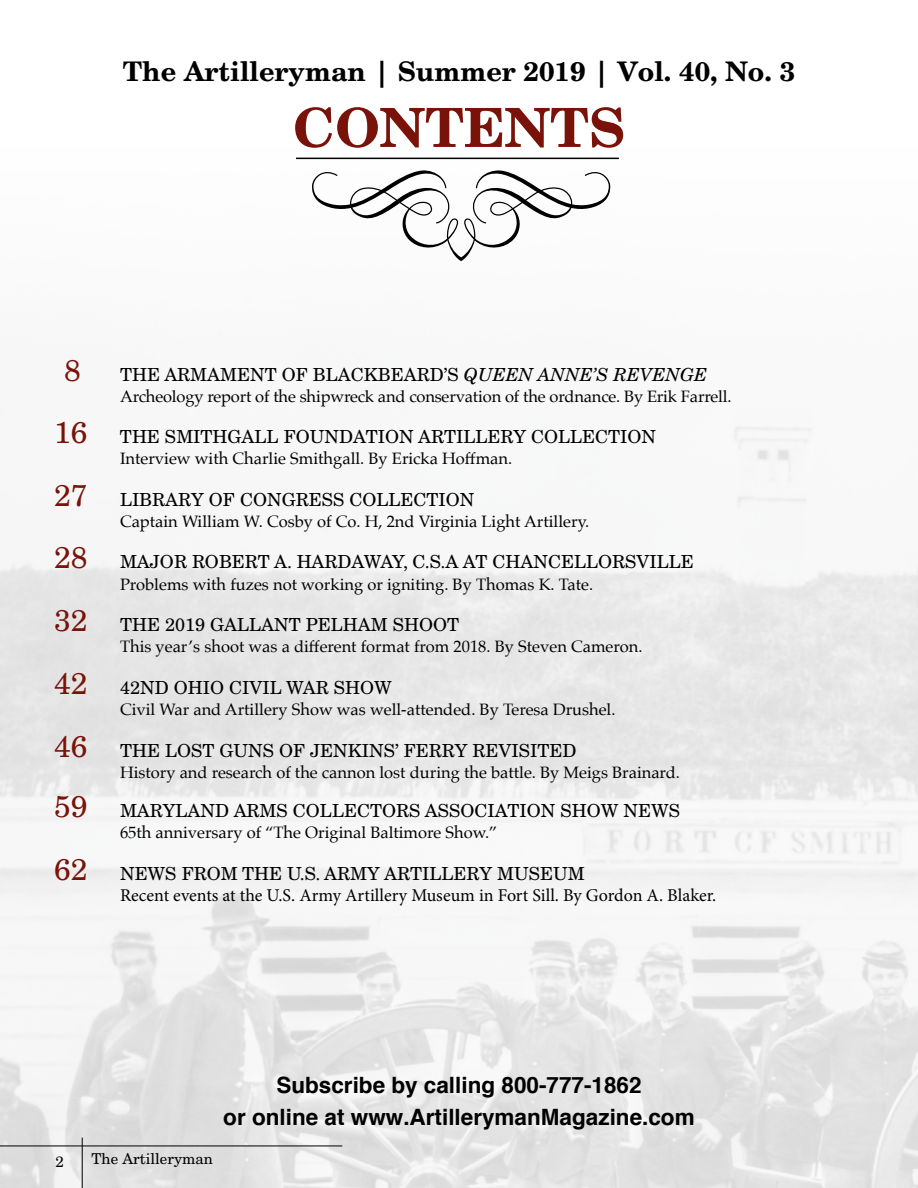
<style>
.page{position:relative;width:918px;height:1188px;background:#fff}
.page>*{position:absolute;margin:0;border:0;box-sizing:border-box;transform-origin:0 0}
.t1{font:700 54px "New Century Schlbk";color:#791309}
.t2{font:30px "New Century Schlbk";color:#791309}
.t3{font:700 27px "New Century Schlbk";color:#000}
.t4{font:700 22.5px/31.5px "Helvetica";color:#000;text-align:center}
.t5{font:18px "New Century Schlbk";color:#000}
.t6{font:18px "Minion Pro";color:#000}
.t7{font:16.5px "Palatino";color:#000}
.t8{font:15px "New Century Schlbk";color:#000}
.s1{font-style:italic}
.s2{font-size:30px;color:#791309}
</style>
<div class="page">
<img style="left:0;top:157px;width:918px;height:1031px">
<svg style="left:311px;top:170px;width:300px;height:91px"></svg>
<hr style="left:296px;top:158px;width:323px;height:1px;background:#000">
<hr style="left:0;top:1146px;width:342px;height:1px;background:#000">
<hr style="left:82px;top:1138px;width:1px;height:50px;background:#000">
<h3 class="t3" style="left:123px;top:54px;width:674px">The Artilleryman | Summer 2019 | Vol. 40, No. 3</h3>
<h1 class="t1" style="left:293px;top:94px;width:333px">CONTENTS</h1>
<h2 class="t2" style="left:64px;top:352px;width:18px">8</h2>
<p class="t5" style="left:120px;top:364px;width:589px">THE ARMAMENT OF BLACKBEARD’S <span class="s1">QUEEN ANNE’S REVENGE</span></p>
<p class="t7" style="left:120px;top:382px;width:613px">Archeology report of the shipwreck and conservation of the ordnance. By Erik Farrell.</p>
<p class="t5" style="left:54px;top:426px;width:604px"><span class="s2">16</span> THE SMITHGALL FOUNDATION ARTILLERY COLLECTION</p>
<p class="t7" style="left:120px;top:444px;width:394px">Interview with Charlie Smithgall. By Ericka Hoffman.</p>
<p class="t5" style="left:54px;top:489px;width:422px"><span class="s2">27</span> LIBRARY OF CONGRESS COLLECTION</p>
<p class="t7" style="left:120px;top:507px;width:471px">Captain William W. Cosby of Co. H, 2nd Virginia Light Artillery.</p>
<p class="t5" style="left:54px;top:551px;width:641px"><span class="s2">28</span> MAJOR ROBERT A. HARDAWAY, C.S.A AT CHANCELLORSVILLE</p>
<p class="t7" style="left:120px;top:570px;width:475px">Problems with fuzes not working or igniting. By Thomas K. Tate.</p>
<p class="t5" style="left:54px;top:614px;width:407px"><span class="s2">32</span> THE 2019 GALLANT PELHAM SHOOT</p>
<p class="t7" style="left:120px;top:632px;width:524px">This year’s shoot was a different format from 2018. By Steven Cameron.</p>
<p class="t5" style="left:54px;top:677px;width:339px"><span class="s2">42</span> 42ND OHIO CIVIL WAR SHOW</p>
<p class="t7" style="left:120px;top:695px;width:497px">Civil War and Artillery Show was well-attended. By Teresa Drushel.</p>
<p class="t5" style="left:54px;top:740px;width:524px"><span class="s2">46</span> THE LOST GUNS OF JENKINS’ FERRY REVISITED</p>
<p class="t7" style="left:120px;top:758px;width:562px">History and research of the cannon lost during the battle. By Meigs Brainard.</p>
<p class="t5" style="left:54px;top:800px;width:628px"><span class="s2">59</span> MARYLAND ARMS COLLECTORS ASSOCIATION SHOW NEWS</p>
<p class="t7" style="left:120px;top:819px;width:379px">65th anniversary of “The Original Baltimore Show.”</p>
<p class="t5" style="left:54px;top:862px;width:532px"><span class="s2">62</span> NEWS FROM THE U.S. ARMY ARTILLERY MUSEUM</p>
<p class="t6" style="left:120px;top:883px;width:598px">Recent events at the U.S. Army Artillery Museum in Fort Sill. By Gordon A. Blaker.</p>
<p class="t8" style="left:56px;top:1153px;width:10px">2</p>
<p class="t8" style="left:92px;top:1149px;width:123px">The Artilleryman</p>
<h3 class="t4" style="left:223px;top:1070px;width:473px">Subscribe by calling 800-777-1862<br>or online at www.ArtillerymanMagazine.com</h3>
</div>
